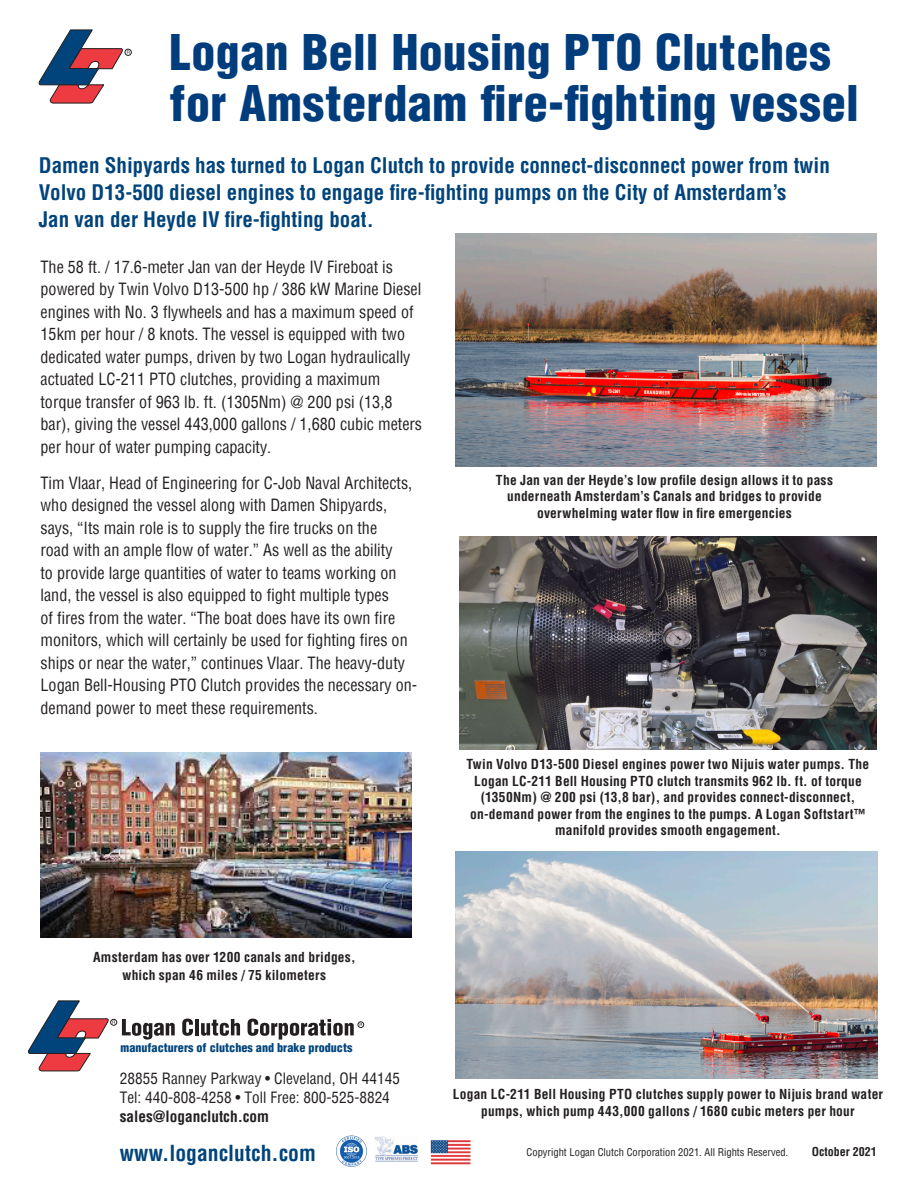
<style>
.page{position:relative;width:918px;height:1188px;background:#fff}
.page>*{position:absolute;margin:0;border:0;box-sizing:border-box;transform-origin:0 0}
.Headline_30{font:900 condensed 48px/51px "Helvetica";letter-spacing:.01em;color:#013d7d}
.t1{font:700 condensed 21.6px "Helvetica";color:#00447b}
.t2{font:700 condensed 21px/27px "Helvetica";color:#00447b}
.t3{font:condensed 16.5px/22.5px "Helvetica";color:#231f20}
.t4{font:condensed 15.3px "Helvetica";color:#231f20}
.t5{font:700 condensed 15.3px "Helvetica";color:#231f20}
.t6{font:700 condensed 13.5px/16.5px "Helvetica";letter-spacing:.015em;color:#231f20;text-align:center}
.t7{font:700 condensed 12px "Helvetica";color:#231f20}
.t8{font:900 condensed 11.85px "Helvetica";color:#00447b}
.t9{font:condensed 10.5px "Helvetica";color:#231f20}
</style>
<div class="page">
<div style="left:125px;top:49px;width:7px;height:7px;border:1px solid #231f20;border-radius:50%"></div>
<svg style="left:39px;top:29px;width:91px;height:74px"></svg>
<img style="left:40px;top:753px;width:371px;height:184px">
<img style="left:459px;top:536px;width:418px;height:213px">
<img style="left:456px;top:233px;width:421px;height:234px">
<img style="left:456px;top:851px;width:422px;height:227px">
<svg style="left:122px;top:1019px;width:53px;height:21px"></svg>
<svg style="left:182px;top:1019px;width:11px;height:17px"></svg>
<hr style="left:195px;top:1019px;width:4px;height:16px;background:#231f20">
<svg style="left:201px;top:1019px;width:39px;height:17px"></svg>
<svg style="left:248px;top:1019px;width:106px;height:21px"></svg>
<div style="left:358px;top:1021px;width:6px;height:7px;border:1px solid #231f20;border-radius:50%"></div>
<div style="left:110px;top:1019px;width:7px;height:7px;border:1px solid #231f20;border-radius:50%"></div>
<svg style="left:28px;top:1000px;width:87px;height:71px"></svg>
<img style="left:430px;top:1140px;width:41px;height:25px">
<img style="left:336px;top:1136px;width:31px;height:31px">
<img style="left:374px;top:1136px;width:44px;height:25px">
<p class="Headline_30" style="left:170px;top:26px;width:691px">Logan Bell Housing PTO Clutches for Amsterdam fire-fighting vessel</p>
<p class="t2" style="left:39px;top:151px;width:792px">Damen Shipyards has turned to Logan Clutch to provide connect-disconnect power from twin<br>Volvo D13-500 diesel engines to engage fire-fighting pumps on the City of Amsterdam’s<br>Jan van der Heyde IV fire-fighting boat.</p>
<p class="t3" style="left:40px;top:255px;width:383px">The 58 ft. / 17.6-meter Jan van der Heyde IV Fireboat is powered by Twin Volvo D13-500 hp / 386 kW Marine Diesel engines with No. 3 flywheels and has a maximum speed of 15km per hour / 8 knots. The vessel is equipped with two dedicated water pumps, driven by two Logan hydraulically actuated LC-211 PTO clutches, providing a maximum torque transfer of 963 lb. ft. (1305Nm) @ 200 psi (13,8 bar), giving the vessel 443,000 gallons / 1,680 cubic meters per hour of water pumping capacity.</p>
<p class="t3" style="left:40px;top:471px;width:378px">Tim Vlaar, Head of Engineering for C-Job Naval Architects, who designed the vessel along with Damen Shipyards, says, “Its main role is to supply the fire trucks on the<br>road with an ample flow of water.” As well as the ability<br>to provide large quantities of water to teams working on land, the vessel is also equipped to fight multiple types<br>of fires from the water. “The boat does have its own fire monitors, which will certainly be used for fighting fires on ships or near the water,” continues Vlaar. The heavy-duty Logan Bell-Housing PTO Clutch provides the necessary on&shy;demand power to meet these requirements.</p>
<p class="t6" style="left:496px;top:471px;width:339px">The Jan van der Heyde’s low profile design allows it to pass underneath Amsterdam’s Canals and bridges to provide overwhelming water flow in fire emergencies</p>
<p class="t6" style="left:467px;top:756px;width:404px">Twin Volvo D13-500 Diesel engines power two Nijuis water pumps. The Logan LC-211 Bell Housing PTO clutch transmits 962 lb. ft. of torque (1350Nm) @ 200 psi (13,8 bar), and provides connect-disconnect, on-demand power from the engines to the pumps. A Logan Softstart™ manifold provides smooth engagement.</p>
<p class="t6" style="left:93px;top:948px;width:264px;line-height:18px">Amsterdam has over 1200 canals and bridges, which span 46 miles / 75 kilometers</p>
<p class="t8" style="left:121px;top:1040px;width:233px">manufacturers of clutches and brake products</p>
<p class="t4" style="left:120px;top:1069px;width:282px">28855 Ranney Parkway • Cleveland, OH 44145</p>
<p class="t4" style="left:120px;top:1088px;width:272px">Tel: 440-808-4258 • Toll Free: 800-525-8824</p>
<p class="t5" style="left:120px;top:1107px;width:151px">sales@loganclutch.com</p>
<p class="t1" style="left:120px;top:1139px;width:198px">www.loganclutch.com</p>
<p class="t9" style="left:527px;top:1146px;width:263px">Copyright Logan Clutch Corporation 2021. All Rights Reserved.</p>
<p class="t7" style="left:812px;top:1145px;width:66px">October 2021</p>
<p class="t6" style="left:453px;top:1086px;width:432px">Logan LC-211 Bell Housing PTO clutches supply power to Nijuis brand water pumps, which pump 443,000 gallons / 1680 cubic meters per hour</p>
</div>
